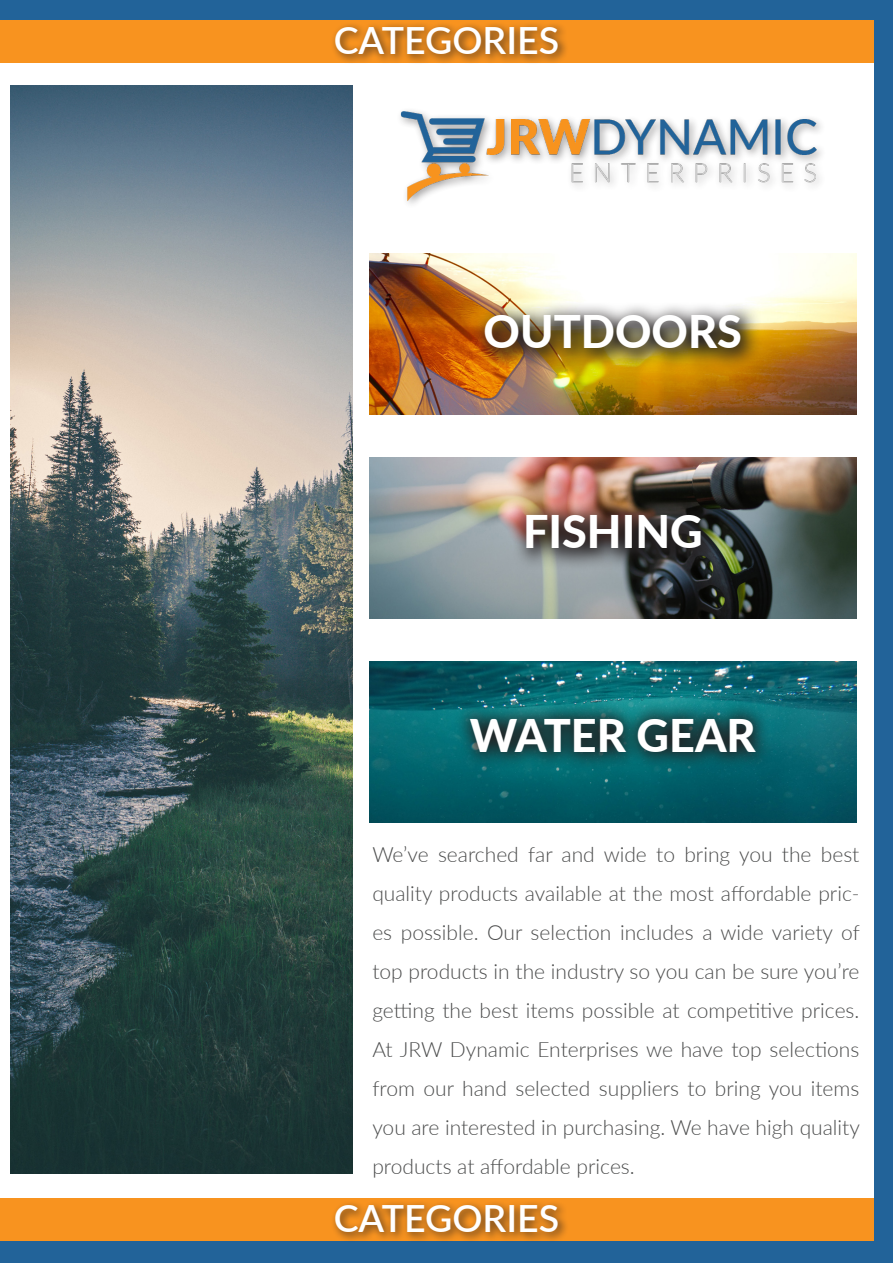
<style>
.page{position:relative;width:893px;height:1263px;background:#226399}
.page>*{position:absolute;margin:0;border:0;box-sizing:border-box;transform-origin:0 0}
.t1{font:800 45px "Lato";color:#fff}
.t2{font:600 37.5px "Lato";color:#fff}
.t3{font:300 21px/39px "Lato";color:#4b4c4c;text-align:justify}
</style>
<div class="page">
<div style="left:0;top:20px;width:874px;height:1220px;background:#fff"></div>
<img style="left:369px;top:457px;width:487px;height:162px">
<img style="left:369px;top:661px;width:487px;height:161px">
<img style="left:369px;top:254px;width:487px;height:161px">
<img style="left:400px;top:110px;width:422px;height:94px">
<div style="left:0;top:20px;width:874px;height:42px;background:#f8931f"></div>
<img style="left:472px;top:301px;width:291px;height:70px">
<img style="left:512px;top:501px;width:211px;height:70px">
<div style="left:0;top:1198px;width:874px;height:42px;background:#f8931f"></div>
<svg style="left:453px;top:701px;width:320px;height:70px;background:#12575b"></svg>
<div style="left:330px;top:22px;width:238px;height:43px;background:#231f20;opacity:.75"></div>
<div style="left:330px;top:1200px;width:238px;height:43px;background:#231f20;opacity:.75"></div>
<img style="left:11px;top:85px;width:342px;height:1089px">
<p class="t2" style="left:334px;top:13px;width:227px">CATEGORIES</p>
<p class="t1" style="left:484px;top:298px;width:260px">OUTDOORS</p>
<p class="t1" style="left:523px;top:498px;width:181px">FISHING</p>
<p class="t1" style="left:470px;top:702px;width:287px">WATER GEAR</p>
<p class="t3" style="left:372px;top:834px;width:489px">We’ve searched far and wide to bring you the best quality products available at the most affordable pric&shy;es possible. Our selection includes a wide variety of top products in the industry so you can be sure you’re getting the best items possible at competitive prices.<br>At JRW Dynamic Enterprises we have top selections from our hand selected suppliers to bring you items you are interested in purchasing. We have high quality products at affordable prices.</p>
<p class="t2" style="left:334px;top:1191px;width:227px">CATEGORIES</p>
</div>
